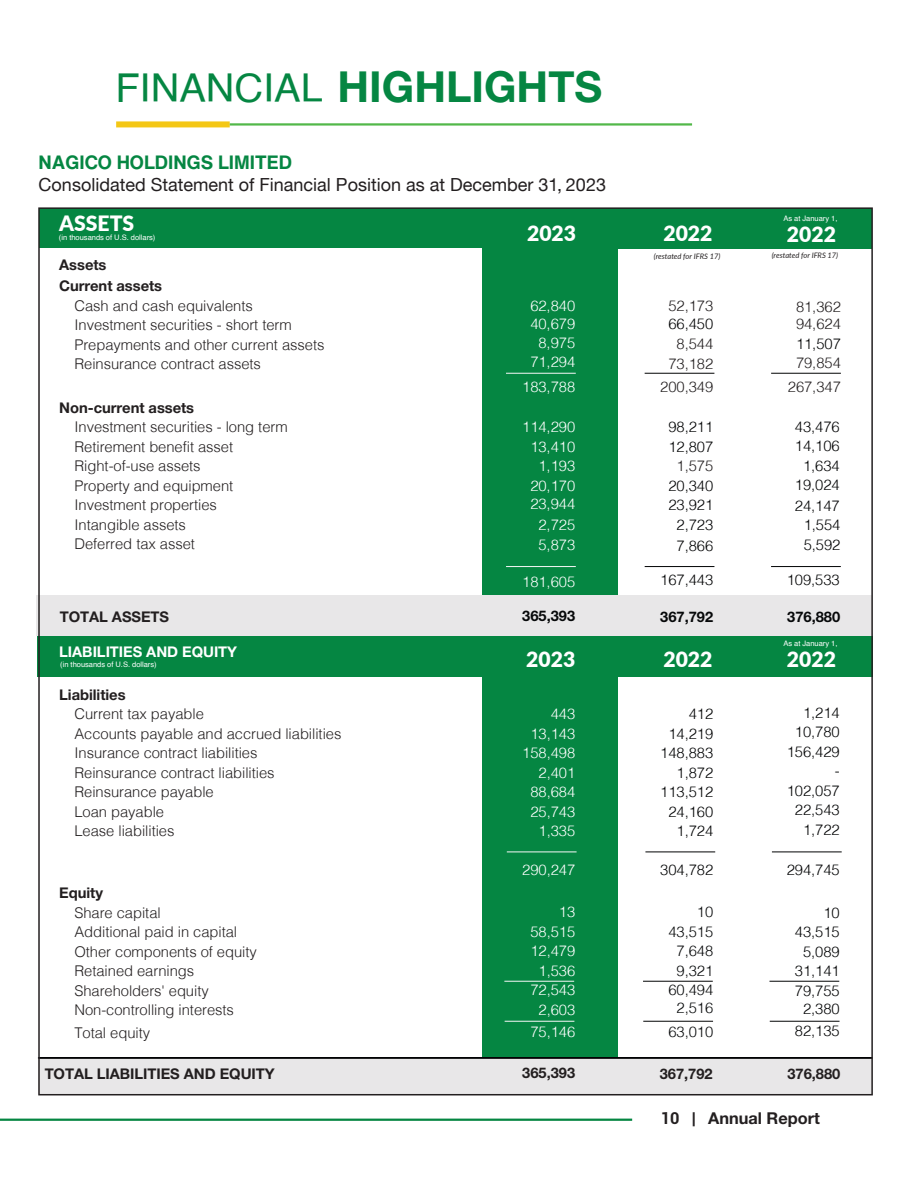
<style>
.page{position:relative;width:918px;height:1192px;background:#fff}
.page>*{position:absolute;margin:0;border:0;box-sizing:border-box;transform-origin:0 0}
.t1{font:700 42.75px "Helvetica Neue LT Std";color:#058642}
.t2{font:900 21.15px "Lato";color:#fff}
.t3{font:700 18.9px "Helvetica Now Text";color:#058642}
.t4{font:18px "Helvetica Neue LT";color:#231f20}
.t5{font:700 16.35px "Helvetica Neue LT Std";color:#231f20}
.t6{font:300 14.7px/19.5px "Helvetica";letter-spacing:-.005em;color:#231f20}
.t7{font:300 14.7px/19.5px "Helvetica";letter-spacing:-.005em;color:#020304;text-align:center}
.t8{font:300 14.7px/19.5px "Helvetica";letter-spacing:-.005em;color:#fff;text-align:right}
.t9{font:700 14.7px/21.1px "Helvetica Neue";letter-spacing:-.005em;color:#231f20}
.t10{font:300 14.7px/19.5px "Helvetica";letter-spacing:-.005em;color:#07090a;text-align:right}
.t11{font:700 14.7px "Helvetica Neue";letter-spacing:-.005em;color:#07090a}
.t12{font:700 14.7px "Helvetica Neue";letter-spacing:-.005em;color:#fff}
.t13{font:7.5px "Helvetica";letter-spacing:-.005em;color:#fff}
.t14{font:italic 7.5px "Lato";letter-spacing:-.005em;color:#231f20}
.s1{font-family:"Helvetica";font-weight:400;font-size:39.75px}
.s2{font-family:"Roboto"}
</style>
<div class="page">
<hr style="left:0;top:1118px;width:632px;height:2px;background:#058642">
<div style="left:116px;top:121px;width:114px;height:6px;background:#f4c715"></div>
<hr style="left:230px;top:123px;width:462px;height:2px;background:#52b849">
<div style="left:738px;top:208px;width:134px;height:40px;background:#058642"></div>
<div style="left:738px;top:1057px;width:134px;height:37px;background:#e8e7e8"></div>
<div style="left:39px;top:208px;width:445px;height:40px;background:#058642"></div>
<div style="left:482px;top:208px;width:139px;height:40px;background:#058642"></div>
<div style="left:621px;top:208px;width:117px;height:40px;background:#058642"></div>
<div style="left:482px;top:248px;width:139px;height:840px;background:#058642"></div>
<div style="left:618px;top:248px;width:117px;height:861px;background:#fff"></div>
<div style="left:38px;top:1057px;width:443px;height:37px;background:#e8e7e8"></div>
<div style="left:481px;top:1057px;width:139px;height:37px;background:#e8e7e8"></div>
<div style="left:620px;top:1057px;width:118px;height:37px;background:#e8e7e8"></div>
<hr style="left:645px;top:566px;width:69px;height:1px;background:#020304">
<hr style="left:771px;top:566px;width:70px;height:1px;background:#020304">
<hr style="left:506px;top:566px;width:70px;height:1px;background:#f7f8f8">
<div style="left:38px;top:1057px;width:834px;height:1px;border:1px solid #020304"></div>
<div style="left:37px;top:595px;width:835px;height:40px;background:#e8e7e8"></div>
<div style="left:37px;top:636px;width:835px;height:40px;background:#058642"></div>
<hr style="left:645px;top:373px;width:69px;height:1px;background:#020304">
<hr style="left:771px;top:373px;width:70px;height:1px;background:#020304">
<hr style="left:506px;top:373px;width:70px;height:1px;background:#f7f8f8">
<hr style="left:645px;top:851px;width:70px;height:1px;background:#020304">
<hr style="left:772px;top:851px;width:70px;height:1px;background:#020304">
<hr style="left:507px;top:851px;width:70px;height:1px;background:#f7f8f8">
<hr style="left:643px;top:980px;width:70px;height:1px;background:#020304">
<hr style="left:769px;top:980px;width:70px;height:1px;background:#020304">
<hr style="left:504px;top:980px;width:70px;height:1px;background:#f7f8f8">
<hr style="left:643px;top:1020px;width:70px;height:1px;background:#020304">
<hr style="left:770px;top:1020px;width:70px;height:1px;background:#020304">
<hr style="left:505px;top:1020px;width:69px;height:1px;background:#f7f8f8">
<h1 class="t1" style="left:115px;top:60px;width:488px"><span class="s1">FINANCIAL</span> HIGHLIGHTS</h1>
<p class="t3" style="left:38px;top:148px;width:255px">NAGICO HOLDINGS LIMITED</p>
<p class="t4" style="left:39px;top:174px;width:569px">Consolidated Statement of Financial Position as at December 31, 2023</p>
<h2 class="t2" style="left:59px;top:208px;width:77px">ASSETS</h2>
<p class="t13" style="left:59px;top:231px;width:98px">(in thousands of U.S. dollars)</p>
<p class="t9" style="left:59px;top:254px;width:104px">Assets<br>Current assets</p>
<p class="t6" style="left:74px;top:295px;width:251px">Cash and cash equivalents<br>Investment securities - short term<br>Prepayments and other current assets<br>Reinsurance contract assets</p>
<p class="t9" style="left:59px;top:397px;width:136px">Non-current assets</p>
<p class="t6" style="left:74px;top:417px;width:215px">Investment securities - long term<br>Retirement benefit asset<br>Right-of-use assets<br>Property and equipment<br>Investment properties<br>Intangible assets<br>Deferred tax asset</p>
<p class="t9" style="left:60px;top:606px;width:111px">TOTAL ASSETS</p>
<p class="t12" style="left:59px;top:640px;width:179px">LIABILITIES AND EQUITY</p>
<p class="t13" style="left:60px;top:658px;width:98px">(in thousands of U.S. dollars)</p>
<p class="t9" style="left:59px;top:684px;width:68px">Liabilities</p>
<p class="t6" style="left:74px;top:703px;width:268px">Current tax payable<br>Accounts payable and accrued liabilities<br>Insurance contract liabilities<br>Reinsurance contract liabilities<br>Reinsurance payable<br>Loan payable<br>Lease liabilities</p>
<p class="t9" style="left:59px;top:882px;width:45px">Equity</p>
<p class="t6" style="left:74px;top:902px;width:184px">Share capital<br>Additional paid in capital<br>Other components of equity<br>Retained earnings<br>Shareholders' equity<br>Non-controlling interests</p>
<p class="t6" style="left:74px;top:1022px;width:77px">Total equity</p>
<p class="t9" style="left:45px;top:1063px;width:232px">TOTAL LIABILITIES AND EQUITY</p>
<p class="t13" style="left:783px;top:212px;width:56px">As at January 1,</p>
<h2 class="t2" style="left:527px;top:218px;width:50px">2023</h2>
<h2 class="t2" style="left:663px;top:218px;width:50px">2022</h2>
<p class="t14" style="left:654px;top:251px;width:68px">(restated for IFRS 17)</p>
<p class="t14" style="left:772px;top:250px;width:68px">(restated for IFRS 17)</p>
<h2 class="t2" style="left:787px;top:218px;width:50px">2022</h2>
<p class="t8" style="left:530px;top:296px;width:46px;line-height:18.8px;text-align:center">62,840<br>40,679<br>8,975<br>71,294</p>
<p class="t8" style="left:522px;top:376px;width:55px">183,788</p>
<p class="t8" style="left:522px;top:417px;width:55px">114,290<br>13,410<br>1,193<br>20,170<br>23,944</p>
<p class="t8" style="left:539px;top:515px;width:38px;text-align:left">2,725<br>5,873</p>
<p class="t8" style="left:522px;top:572px;width:55px">181,605</p>
<p class="t11" style="left:522px;top:603px;width:55px">365,393</p>
<p class="t6" style="left:668px;top:296px;width:46px">52,173</p>
<p class="t7" style="left:668px;top:314px;width:46px">66,450</p>
<p class="t6" style="left:668px;top:334px;width:46px;text-align:center">8,544<br>73,182</p>
<p class="t6" style="left:660px;top:376px;width:55px">200,349</p>
<p class="t7" style="left:668px;top:417px;width:46px;text-align:left">98,211<br>12,807</p>
<p class="t6" style="left:677px;top:456px;width:38px">1,575</p>
<p class="t7" style="left:668px;top:475px;width:46px">20,340<br>23,921<br>2,723</p>
<p class="t7" style="left:677px;top:535px;width:38px">7,866</p>
<p class="t7" style="left:660px;top:570px;width:55px">167,443</p>
<p class="t11" style="left:660px;top:605px;width:55px">367,792</p>
<p class="t6" style="left:796px;top:297px;width:46px;line-height:17.5px">81,362<br>94,624</p>
<p class="t7" style="left:796px;top:333px;width:46px">11,507</p>
<p class="t6" style="left:788px;top:351px;width:55px;line-height:23.4px;text-align:center">79,854<br>267,347</p>
<p class="t7" style="left:795px;top:417px;width:46px">43,476<br>14,106<br>1,634<br>19,024<br>24,147</p>
<p class="t7" style="left:804px;top:514px;width:38px;line-height:20.4px;text-align:left">1,554<br>5,592</p>
<p class="t7" style="left:787px;top:569px;width:55px">109,533</p>
<p class="t11" style="left:787px;top:605px;width:55px">376,880</p>
<p class="t13" style="left:783px;top:637px;width:56px">As at January 1,</p>
<h2 class="t2" style="left:526px;top:642px;width:50px">2023</h2>
<h2 class="t2" style="left:663px;top:642px;width:50px">2022</h2>
<h2 class="t2" style="left:787px;top:643px;width:50px">2022</h2>
<p class="t8" style="left:522px;top:703px;width:55px">443<br>13,143<br>158,498<br>2,401<br>88,684<br>25,743<br>1,335</p>
<p class="t8" style="left:522px;top:859px;width:55px">290,247</p>
<p class="t8" style="left:530px;top:901px;width:46px">13<br>58,515<br>12,479<br>1,536<br>72,543<br>2,603</p>
<p class="t8" style="left:530px;top:1021px;width:46px">75,146</p>
<p class="t9" style="left:522px;top:1062px;width:55px">365,393</p>
<p class="t7" style="left:660px;top:703px;width:55px;text-align:right">412<br>14,219<br>148,883<br>1,872<br>113,512<br>24,160<br>1,724</p>
<p class="t7" style="left:660px;top:859px;width:55px">304,782</p>
<p class="t10" style="left:668px;top:901px;width:46px">10<br>43,515<br>7,648<br>9,321<br>60,494</p>
<p class="t10" style="left:668px;top:995px;width:46px;line-height:23.9px;text-align:center">2,516<br>63,010</p>
<p class="t7" style="left:787px;top:702px;width:55px;text-align:right">1,214<br>10,780<br>156,429 -<br>102,057<br>22,543<br>1,722</p>
<p class="t7" style="left:787px;top:860px;width:55px">294,745</p>
<p class="t7" style="left:795px;top:902px;width:46px;text-align:right">10<br>43,515<br>5,089<br>31,141<br>79,755</p>
<p class="t7" style="left:795px;top:996px;width:46px;line-height:22.5px">2,380<br>82,135</p>
<p class="t9" style="left:660px;top:1062px;width:55px">367,792</p>
<p class="t9" style="left:787px;top:1062px;width:55px">376,880</p>
<p class="t5" style="left:661px;top:1108px;width:161px"><span class="s2">10 |</span> Annual Report</p>
</div>
